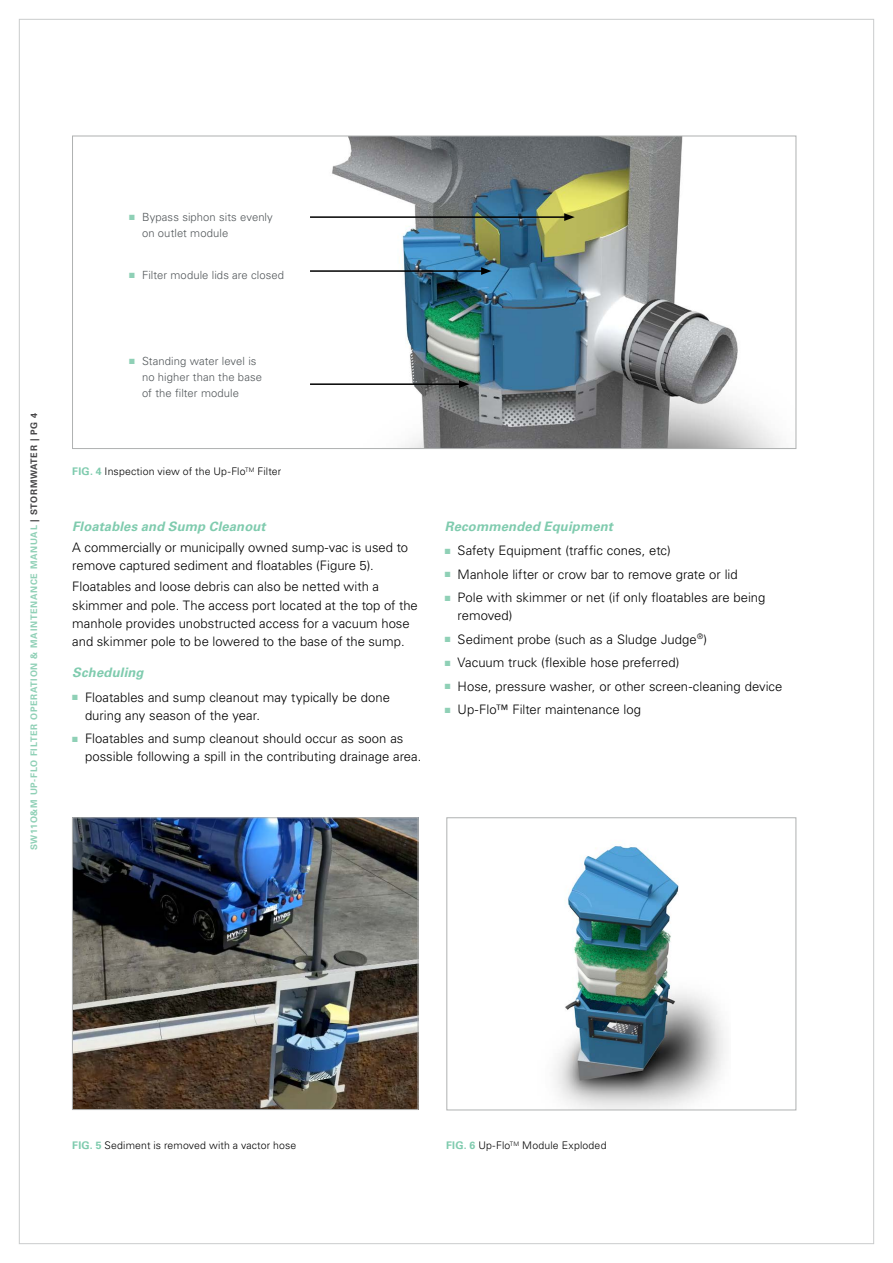
<style>
.page{position:relative;width:893px;height:1263px;background:#fff}
.page>*{position:absolute;margin:0;border:0;box-sizing:border-box;transform-origin:0 0}
.t1{font:300 13.05px/18.1px "Univers LT Std";color:#000}
.t2{font:italic 700 13.05px "Univers LT Std";letter-spacing:.01em;color:#7fcbae}
.t3{font:300 11.25px/15.8px "Univers LT Std";letter-spacing:.005em;color:#52575a}
.t4{font:300 10.5px "Univers LT Std";letter-spacing:.015em;color:#000}
.t5{font:700 9px "Univers LT Std";letter-spacing:.08em;color:#8fd0b6}
.s1{color:#464547}
.s2{color:#8fd0b6}
.s3{font-weight:700;color:#7fcbae}
</style>
<div class="page">
<img style="left:332px;top:138px;width:448px;height:309px">
<img style="left:74px;top:820px;width:342px;height:288px">
<div style="left:72px;top:818px;width:346px;height:292px;border:1px solid #afb1b1"></div>
<img style="left:555px;top:846px;width:170px;height:262px">
<div style="left:447px;top:818px;width:349px;height:292px;border:1px solid #afb1b1"></div>
<hr style="left:310px;top:383px;width:151px;height:2px;background:#000">
<svg style="left:459px;top:380px;width:10px;height:8px"></svg>
<hr style="left:310px;top:270px;width:173px;height:2px;background:#000">
<svg style="left:481px;top:267px;width:11px;height:8px"></svg>
<hr style="left:310px;top:216px;width:256px;height:2px;background:#000">
<svg style="left:564px;top:213px;width:11px;height:8px"></svg>
<p class="t5" style="left:29px;top:850px;width:439px;rotate:-90deg">SW11O&amp;M Up-Flo Filter Operation &amp; Maintenance Manual <span class="s1">| STORMWATER | PG 4</span></p>
<p class="t3" style="left:142px;top:210px;width:132px;text-indent:-13px"><span class="s2">■</span> Bypass siphon sits evenly on outlet module</p>
<p class="t3" style="left:129px;top:267px;width:156px"><span class="s2">■</span> Filter module lids are closed</p>
<p class="t3" style="left:142px;top:353px;width:121px;text-indent:-13px"><span class="s2">■</span> Standing water level is no higher than the base of the filter module</p>
<p class="t4" style="left:72px;top:465px;width:210px"><span class="s3">Fig. 4</span> Inspection view of the Up-Flo<sup>TM</sup> Filter</p>
<p class="t2" style="left:72px;top:518px;width:195px">Floatables and Sump Cleanout</p>
<p class="t1" style="left:72px;top:538px;width:337px">A commercially or municipally owned sump-vac is used to remove captured sediment and floatables (Figure 5).</p>
<p class="t1" style="left:72px;top:578px;width:347px">Floatables and loose debris can also be netted with a skimmer and pole. The access port located at the top of the manhole provides unobstructed access for a vacuum hose and skimmer pole to be lowered to the base of the sump.</p>
<p class="t2" style="left:72px;top:665px;width:73px">Scheduling</p>
<p class="t1" style="left:85px;top:688px;width:306px;text-indent:-13px"><span class="s2">■</span> Floatables and sump cleanout may typically be done during any season of the year.</p>
<p class="t1" style="left:85px;top:730px;width:338px;text-indent:-13px"><span class="s2">■</span> Floatables and sump cleanout should occur as soon as possible following a spill in the contributing drainage area.</p>
<p class="t2" style="left:445px;top:518px;width:170px">Recommended Equipment</p>
<p class="t1" style="left:445px;top:541px;width:227px"><span class="s2">■</span> Safety Equipment (traffic cones, etc)</p>
<p class="t1" style="left:445px;top:565px;width:294px"><span class="s2">■</span> Manhole lifter or crow bar to remove grate or lid</p>
<p class="t1" style="left:458px;top:588px;width:309px;text-indent:-13px"><span class="s2">■</span> Pole with skimmer or net (if only floatables are being removed)</p>
<p class="t1" style="left:445px;top:630px;width:264px"><span class="s2">■</span> Sediment probe (such as a Sludge Judge<sup>®</sup>)</p>
<p class="t1" style="left:445px;top:654px;width:236px"><span class="s2">■</span> Vacuum truck (flexible hose preferred)</p>
<p class="t1" style="left:445px;top:677px;width:339px"><span class="s2">■</span> Hose, pressure washer, or other screen-cleaning device</p>
<p class="t1" style="left:445px;top:700px;width:198px"><span class="s2">■</span> Up-Flo™ Filter maintenance log</p>
<p class="t4" style="left:72px;top:1139px;width:226px"><span class="s3">Fig . 5</span> Sediment is removed with a vactor hose</p>
<p class="t4" style="left:446px;top:1139px;width:162px"><span class="s3">Fig. 6</span> Up-Flo<sup>TM</sup> Module Exploded</p>
</div>
